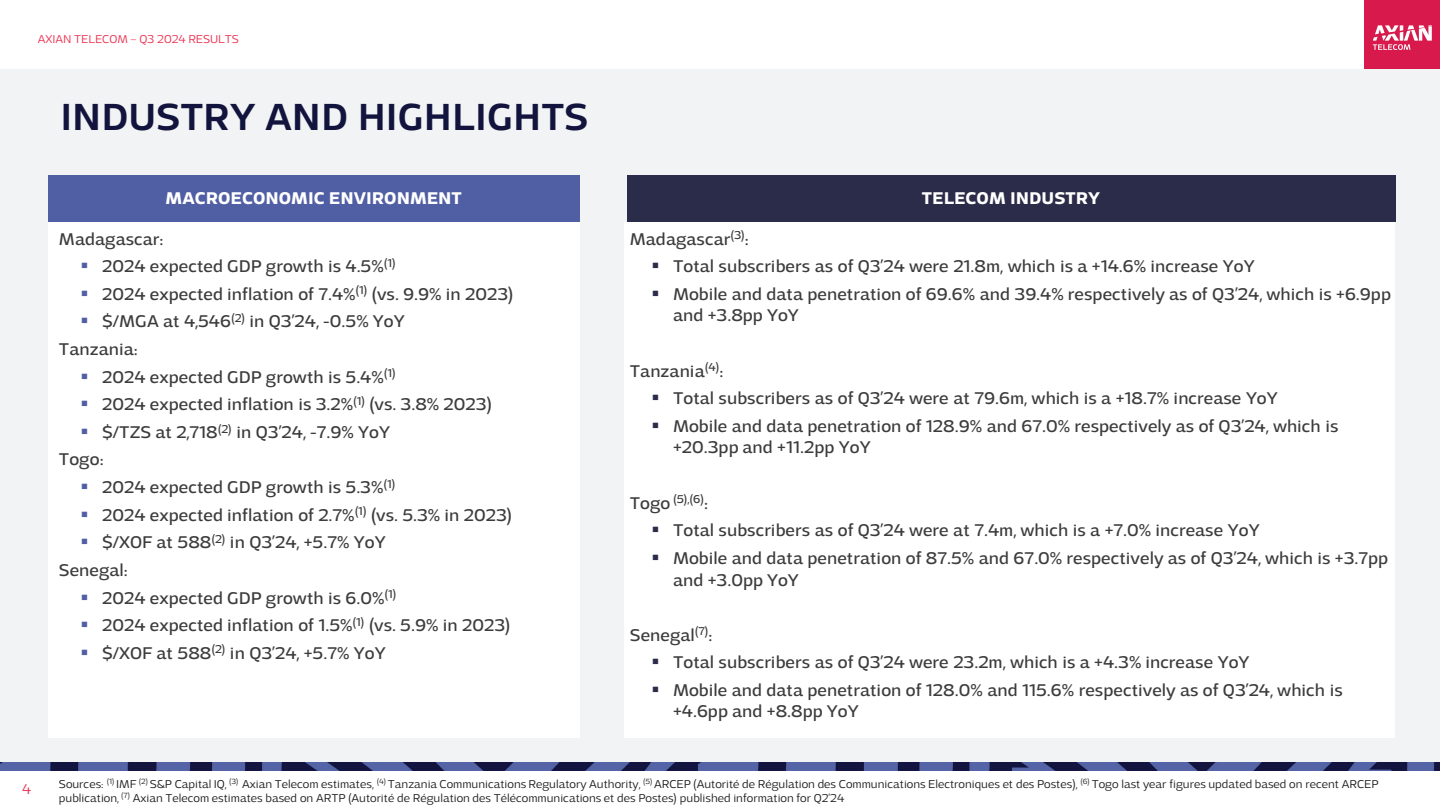
<style>
.page{position:relative;width:1440px;height:810px;background:#fff}
.page>*{position:absolute;margin:0;border:0;box-sizing:border-box;transform-origin:0 0}
.t1{font:500 39.9px "Adria Grotesk";color:#12143e}
.t2{font:18px/21.6px "Adria Grotesk";color:#3b3c3b}
.t3{font:700 18px "Adria Grotesk";color:#fff}
.t4{font:300 15px "Adria Grotesk";color:#ec3252}
.t5{font:300 12px/14.4px "Adria Grotesk";color:#1d1e1d}
.t6{font:300 12px "Adria Grotesk";color:#ec3252}
.t7{font:12px "Adria Grotesk";color:#3b3c3b}
.s1{color:#505ea3}
.s2{color:#2a2c49}
.s3{font-size:18px}
</style>
<div class="page">
<div style="left:1365px;top:0;width:75px;height:75px;background:#d7194b"></div>
<svg style="left:1373px;top:25px;width:59px;height:25px"></svg>
<div style="left:0;top:70px;width:1440px;height:700px;background:#f1f3f4"></div>
<img style="left:0;top:762px;width:1440px;height:9px">
<div style="left:48px;top:175px;width:532px;height:46px;background:#505ea3"></div>
<div style="left:627px;top:175px;width:768px;height:46px;background:#2a2c49"></div>
<div style="left:48px;top:222px;width:532px;height:516px;background:#fff"></div>
<div style="left:624px;top:222px;width:771px;height:516px;background:#fff"></div>
<p class="t6" style="left:38px;top:32px;width:203px">AXIAN TELECOM – Q3 2024 RESULTS</p>
<p class="t1" style="left:60px;top:94px;width:530px">INDUSTRY AND HIGHLIGHTS</p>
<p class="t3" style="left:166px;top:187px;width:298px">MACROECONOMIC ENVIRONMENT</p>
<p class="t3" style="left:922px;top:187px;width:180px">TELECOM INDUSTRY</p>
<p class="t4" style="left:22px;top:781px;width:11px">4</p>
<p class="t2" style="left:59px;top:228px;width:106px">Madagascar:</p>
<p class="t2" style="left:81px;top:256px;width:317px"><span class="s1">▪</span> 2024 expected GDP growth is 4.5%<sup>(1)</sup></p>
<p class="t2" style="left:81px;top:283px;width:435px"><span class="s1">▪</span> 2024 expected inflation of 7.4%<sup>(1)</sup> (vs. 9.9% in 2023)</p>
<p class="t2" style="left:81px;top:311px;width:326px"><span class="s1">▪</span> $/MGA at 4,546<sup>(2)</sup> in Q3’24, -0.5% YoY</p>
<p class="t2" style="left:59px;top:338px;width:80px">Tanzania:</p>
<p class="t2" style="left:81px;top:366px;width:317px"><span class="s1">▪</span> 2024 expected GDP growth is 5.4%<sup>(1)</sup></p>
<p class="t2" style="left:81px;top:394px;width:413px"><span class="s1">▪</span> 2024 expected inflation is 3.2%<sup>(1)</sup> (vs. 3.8% 2023)</p>
<p class="t2" style="left:81px;top:421px;width:311px"><span class="s1">▪</span> $/TZS at 2,718<sup>(2)</sup> in Q3’24, -7.9% YoY</p>
<p class="t2" style="left:59px;top:449px;width:46px">Togo:</p>
<p class="t2" style="left:81px;top:476px;width:316px"><span class="s1">▪</span> 2024 expected GDP growth is 5.3%<sup>(1)</sup></p>
<p class="t2" style="left:81px;top:504px;width:433px"><span class="s1">▪</span> 2024 expected inflation of 2.7%<sup>(1)</sup> (vs. 5.3% in 2023)</p>
<p class="t2" style="left:81px;top:532px;width:307px"><span class="s1">▪</span> $/XOF at 588<sup>(2)</sup> in Q3’24, +5.7% YoY</p>
<p class="t2" style="left:59px;top:559px;width:70px">Senegal:</p>
<p class="t2" style="left:81px;top:587px;width:317px"><span class="s1">▪</span> 2024 expected GDP growth is 6.0%<sup>(1)</sup></p>
<p class="t2" style="left:81px;top:614px;width:432px"><span class="s1">▪</span> 2024 expected inflation of 1.5%<sup>(1)</sup> (vs. 5.9% in 2023)</p>
<p class="t2" style="left:81px;top:642px;width:307px"><span class="s1">▪</span> $/XOF at 588<sup>(2)</sup> in Q3’24, +5.7% YoY</p>
<p class="t2" style="left:630px;top:228px;width:120px">Madagascar<sup>(3)</sup>:</p>
<p class="t2" style="left:651px;top:256px;width:605px"><span class="s2">▪</span> Total subscribers as of Q3’24 were 21.8m, which is a +14.6% increase YoY</p>
<p class="t2" style="left:673px;top:283px;width:719px;text-indent:-22px"><span class="s2">▪</span> Mobile and data penetration of 69.6% and 39.4% respectively as of Q3’24, which is +6.9pp and +3.8pp YoY</p>
<p class="t2" style="left:630px;top:360px;width:95px">Tanzania<sup>(4)</sup>:</p>
<p class="t2" style="left:651px;top:388px;width:628px"><span class="s2">▪</span> Total subscribers as of Q3’24 were at 79.6m, which is a +18.7% increase YoY</p>
<p class="t2" style="left:673px;top:415px;width:667px;text-indent:-22px"><span class="s2">▪</span> Mobile and data penetration of 128.9% and 67.0% respectively as of Q3’24, which is +20.3pp and +11.2pp YoY</p>
<p class="t7" style="left:630px;top:492px;width:80px"><span class="s3">Togo</span> (5),(6)<span class="s3">:</span></p>
<p class="t2" style="left:651px;top:520px;width:610px"><span class="s2">▪</span> Total subscribers as of Q3’24 were at 7.4m, which is a +7.0% increase YoY</p>
<p class="t2" style="left:673px;top:547px;width:717px;text-indent:-22px"><span class="s2">▪</span> Mobile and data penetration of 87.5% and 67.0% respectively as of Q3’24, which is +3.7pp and +3.0pp YoY</p>
<p class="t2" style="left:630px;top:624px;width:84px">Senegal<sup>(7)</sup>:</p>
<p class="t2" style="left:651px;top:652px;width:600px"><span class="s2">▪</span> Total subscribers as of Q3’24 were 23.2m, which is a +4.3% increase YoY</p>
<p class="t2" style="left:673px;top:679px;width:671px;text-indent:-22px"><span class="s2">▪</span> Mobile and data penetration of 128.0% and 115.6% respectively as of Q3’24, which is +4.6pp and +8.8pp YoY</p>
<p class="t5" style="left:59px;top:776px;width:1321px">Sources: <sup>(1)</sup> IMF <sup>(2)</sup> S&amp;P Capital IQ, <sup>(3)</sup> Axian Telecom estimates, <sup>(4)</sup> Tanzania Communications Regulatory Authority, <sup>(5)</sup> ARCEP (Autorité de Régulation des Communications Electroniques et des Postes), <sup>(6)</sup> Togo last year figures updated based on recent ARCEP publication, <sup>(7)</sup> Axian Telecom estimates based on ARTP (Autorité de Régulation des Télécommunications et des Postes) published information for Q2’24</p>
</div>
